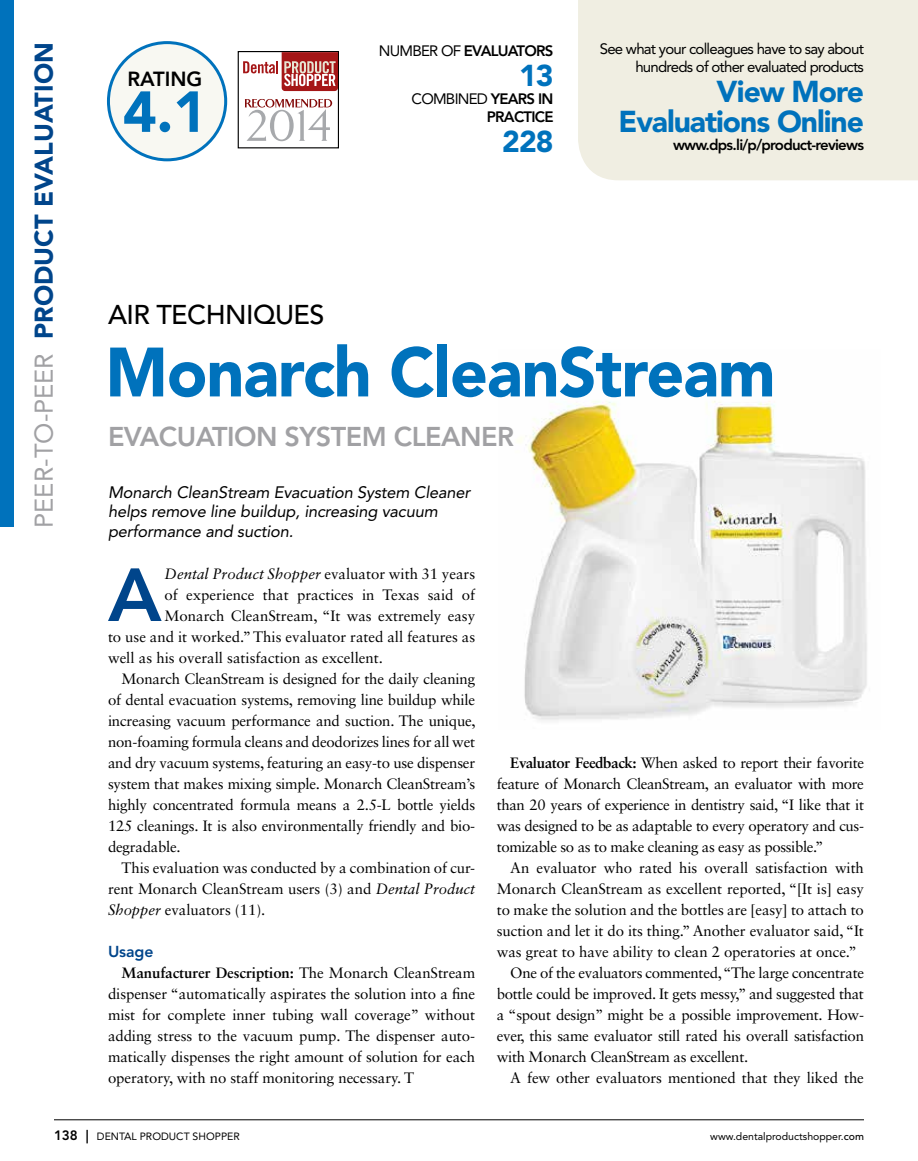
<style>
.page{position:relative;width:918px;height:1161px;background:#fff}
.page>*{position:absolute;margin:0;border:0;box-sizing:border-box;transform-origin:0 0}
.t1{font:800 74.25px "Avenir LT Std";color:#00458b}
.t2{font:900 69px "Avenir LT Std";letter-spacing:-.015em;color:#0072bc;scale:.96 1}
.t3{font:900 57.15px "Avenir LT Std";color:#0072bc}
.t4{font:900 30px/30px "Avenir LT Std";letter-spacing:-.035em;color:#0072bc;text-align:right}
.t5{font:800 27px "Avenir LT Std";letter-spacing:-.02em;color:#a1a1a4}
.t6{font:500 27px "Avenir LT Std";letter-spacing:-.02em;color:#000}
.t7{font:900 25.5px "Avenir LT Std";color:#00458b}
.t8{font:800 20.25px "Avenir LT Std";color:#000}
.t9{font:italic 16.5px/19.5px "Avenir LT Std";letter-spacing:-.01em;color:#000}
.t10{font:800 15.75px "Avenir LT Std";letter-spacing:-.005em;color:#00458b}
.t11{font:15px/21px "Sabon LT Std";letter-spacing:-.015em;color:#000;text-align:justify}
.t12{font:800 15px/18px "Avenir LT Std";letter-spacing:-.05em;color:#000;text-align:right}
.t13{font:15px/18px "Avenir LT Std";letter-spacing:-.05em;color:#000;text-align:right}
.t14{font:italic 15px "Sabon LT Std";color:#000}
.t15{font:10.5px "Avenir LT Std";color:#000}
.s1{font-weight:400;color:#a1a1a4}
.s2{font-weight:400}
.s3{font-style:normal}
.s4{font-style:italic}
.s5{font-weight:700}
.s6{font-weight:800;font-size:13.5px}
.s7{font-weight:500}
</style>
<div class="page">
<hr style="left:54px;top:1119px;width:810px;height:1px;background:#000">
<div style="left:578px;top:0;width:340px;height:180px;background:#f0eee2"></div>
<div style="left:108px;top:43px;width:118px;height:117px;background:#f8f8f2;border-radius:50%"></div>
<div style="left:107px;top:41px;width:120px;height:120px;border:3px solid #0072bc;border-radius:50%"></div>
<div style="left:238px;top:51px;width:101px;height:97px;border:1px solid #000"></div>
<svg style="left:243px;top:52px;width:95px;height:39px"></svg>
<svg style="left:245px;top:99px;width:87px;height:42px"></svg>
<img style="left:517px;top:401px;width:350px;height:320px">
<div style="left:0;top:0;width:14px;height:526px;background:#0072bc"></div>
<h3 class="t7" style="left:29px;top:528px;width:487px;rotate:-90deg"><span class="s1">PEER-TO-PEER</span> PRODUCT EVALUATION</h3>
<h3 class="t8" style="left:128px;top:67px;width:76px">RATING</h3>
<h3 class="t3" style="left:123px;top:77px;width:86px">4.1</h3>
<p class="t12" style="left:379px;top:42px;width:176px"><span class="s2">NUMBER OF</span> EVALUATORS</p>
<h3 class="t4" style="left:519px;top:61px;width:36px">13</h3>
<p class="t12" style="left:412px;top:90px;width:143px"><span class="s2">COMBINED</span> YEARS IN<br>PRACTICE</p>
<h3 class="t4" style="left:502px;top:127px;width:53px">228</h3>
<p class="t13" style="left:600px;top:40px;width:266px">See what your colleagues have to say about hundreds of other evaluated products</p>
<h3 class="t4" style="left:619px;top:77px;width:247px">View More<br>Evaluations Online</h3>
<p class="t12" style="left:673px;top:136px;width:192px">www.dps.li/p/product-reviews</p>
<h3 class="t6" style="left:108px;top:299px;width:218px">AIR TECHNIQUES</h3>
<h2 class="t2" style="left:105px;top:331px;width:700px">Monarch CleanStream</h2>
<h3 class="t5" style="left:108px;top:421px;width:408px">EVACUATION SYSTEM CLEANER</h3>
<p class="t9" style="left:108px;top:482px;width:364px">Monarch CleanStream Evacuation System Cleaner helps remove line buildup, increasing vacuum performance and suction.</p>
<h1 class="t1" style="left:108px;top:551px;width:55px">A</h1>
<p class="t14" style="left:165px;top:565px;width:312px">Dental Product Shopper <span class="s3">evaluator with 31 years</span></p>
<p class="t11" style="left:165px;top:584px;width:312px">of experience that practices in Texas said of</p>
<p class="t11" style="left:165px;top:605px;width:312px">Monarch CleanStream, “It was extremely easy</p>
<p class="t11" style="left:108px;top:626px;width:369px">to use and it worked.” This evaluator rated all features as</p>
<p class="t11" style="left:108px;top:647px;width:277px">well as his overall satisfaction as excellent.</p>
<p class="t11" style="left:122px;top:668px;width:355px">Monarch CleanStream is designed for the daily cleaning</p>
<p class="t11" style="left:108px;top:689px;width:369px">of dental evacuation systems, removing line buildup while</p>
<p class="t11" style="left:108px;top:710px;width:369px">increasing vacuum performance and suction. The unique,</p>
<p class="t11" style="left:108px;top:731px;width:369px">non-foaming formula cleans and deodorizes lines for all wet</p>
<p class="t11" style="left:108px;top:752px;width:369px">and dry vacuum systems, featuring an easy-to use dispenser</p>
<p class="t11" style="left:108px;top:773px;width:369px">system that makes mixing simple. Monarch CleanStream’s</p>
<p class="t11" style="left:108px;top:794px;width:369px">highly concentrated formula means a 2.5-L bottle yields</p>
<p class="t11" style="left:108px;top:815px;width:369px">125 cleanings. It is also environmentally friendly and bio-</p>
<p class="t11" style="left:108px;top:836px;width:74px">degradable.</p>
<p class="t11" style="left:122px;top:857px;width:355px">This evaluation was conducted by a combination of cur-</p>
<p class="t11" style="left:108px;top:878px;width:369px">rent Monarch CleanStream users (3) and <span class="s4">Dental Product</span></p>
<p class="t11" style="left:108px;top:899px;width:159px"><span class="s4">Shopper</span> evaluators (11).</p>
<p class="t10" style="left:108px;top:942px;width:47px">Usage</p>
<p class="t11" style="left:108px;top:962px;width:369px;text-indent:14px"><span class="s5">Manufacturer Description:</span> The Monarch CleanStream dispenser “automatically aspirates the solution into a fine mist for complete inner tubing wall coverage” without adding stress to the vacuum pump. The dispenser auto&shy;matically dispenses the right amount of solution for each operatory, with no staff monitoring necessary. T</p>
<p class="t11" style="left:497px;top:752px;width:369px;text-indent:14px"><span class="s5">Evaluator Feedback:</span> When asked to report their favorite feature of Monarch CleanStream, an evaluator with more than 20 years of experience in dentistry said, “I like that it was designed to be as adaptable to every operatory and cus&shy;tomizable so as to make cleaning as easy as possible.”</p>
<p class="t11" style="left:510px;top:857px;width:355px">An evaluator who rated his overall satisfaction with</p>
<p class="t11" style="left:497px;top:878px;width:369px">Monarch CleanStream as excellent reported, “[It is] easy</p>
<p class="t11" style="left:497px;top:899px;width:369px">to make the solution and the bottles are [easy] to attach to</p>
<p class="t11" style="left:497px;top:920px;width:369px">suction and let it do its thing.” Another evaluator said, “It</p>
<p class="t11" style="left:497px;top:941px;width:361px">was great to have ability to clean 2 operatories at once.”</p>
<p class="t11" style="left:510px;top:962px;width:355px">One of the evaluators commented, “The large concentrate</p>
<p class="t11" style="left:497px;top:983px;width:369px">bottle could be improved. It gets messy,” and suggested that</p>
<p class="t11" style="left:497px;top:1004px;width:369px">a “spout design” might be a possible improvement. How-</p>
<p class="t11" style="left:497px;top:1025px;width:369px">ever, this same evaluator still rated his overall satisfaction</p>
<p class="t11" style="left:497px;top:1046px;width:253px">with Monarch CleanStream as excellent.</p>
<p class="t11" style="left:510px;top:1067px;width:355px">A few other evaluators mentioned that they liked the</p>
<p class="t15" style="left:54px;top:1130px;width:187px"><span class="s6">138 |</span> DENTAL PRODUCT SHOPPER</p>
<p class="t15" style="left:710px;top:1130px;width:155px">www.dentalproductshopper.<span class="s7">com</span></p>
</div>
